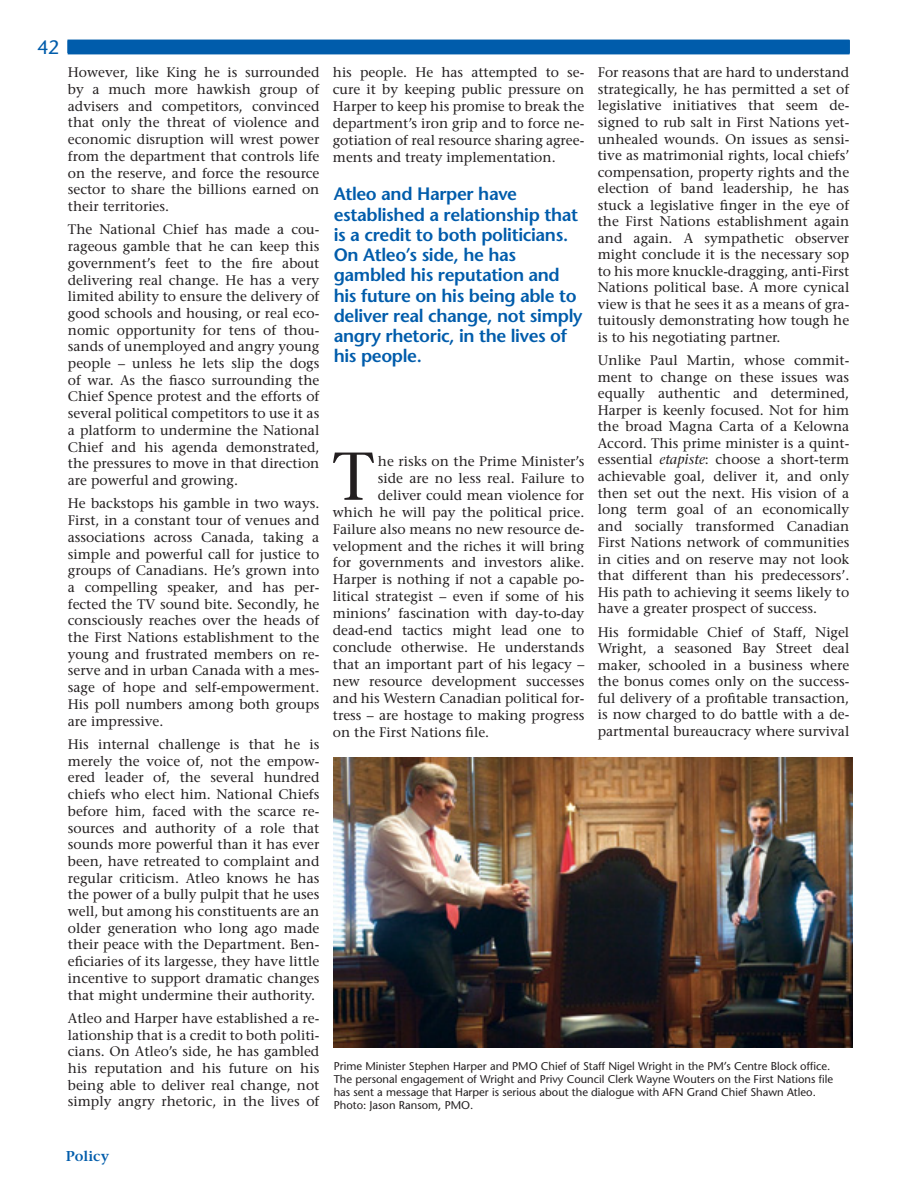
<style>
.page{position:relative;width:918px;height:1188px;background:#fff}
.page>*{position:absolute;margin:0;border:0;box-sizing:border-box;transform-origin:0 0}
.t1{font:67.5px "Stone Serif";color:#231f20}
.t2{font:19.5px "Stone Sans";color:#005cab}
.t3{font:600 18px/20.2px "Stone Sans";letter-spacing:-.02em;color:#005cab}
.t4{font:600 14.25px "Stone Serif";color:#005cab}
.t5{font:13.8px/16.6px "Stone Serif";color:#231f20;text-align:justify}
.t6{font:11.25px/12.8px "Stone Sans";color:#231f20}
.s1{font-style:italic}
</style>
<div class="page">
<div style="left:68px;top:41px;width:782px;height:13px;background:#005cab"></div>
<div style="left:68px;top:40px;width:782px;height:13px;background:#005cab"></div>
<img style="left:334px;top:757px;width:519px;height:291px">
<h2 class="t2" style="left:37px;top:36px;width:23px">42</h2>
<p class="t5" style="left:68px;top:64px;width:253px">However, like King he is surrounded by a much more hawkish group of advisers and competitors, convinced that only the threat of violence and economic disruption will wrest power from the department that controls life on the reserve, and force the resource sector to share the billions earned on their territories.</p>
<p class="t5" style="left:68px;top:221px;width:253px">The National Chief has made a cou&shy;rageous gamble that he can keep this government’s feet to the fire about delivering real change. He has a very limited ability to ensure the delivery of good schools and housing, or real eco&shy;nomic opportunity for tens of thou&shy;sands of unemployed and angry young people – unless he lets slip the dogs of war. As the fiasco surrounding the Chief Spence protest and the efforts of several political competitors to use it as a platform to undermine the National Chief and his agenda demonstrated, the pressures to move in that direction are powerful and growing.</p>
<p class="t5" style="left:68px;top:495px;width:253px">He backstops his gamble in two ways.<br>First, in a constant tour of venues and associations across Canada, taking a simple and powerful call for justice to groups of Canadians. He’s grown into a compelling speaker, and has per&shy;fected the TV sound bite. Secondly, he consciously reaches over the heads of the First Nations establishment to the young and frustrated members on re&shy;serve and in urban Canada with a mes&shy;sage of hope and self-empowerment.<br>His poll numbers among both groups are impressive.</p>
<p class="t5" style="left:68px;top:736px;width:253px">His internal challenge is that he is merely the voice of, not the empow&shy;ered leader of, the several hundred chiefs who elect him. National Chiefs before him, faced with the scarce re&shy;sources and authority of a role that sounds more powerful than it has ever been, have retreated to complaint and regular criticism. Atleo knows he has the power of a bully pulpit that he uses well, but among his constituents are an older generation who long ago made their peace with the Department. Ben&shy;eficiaries of its largesse, they have little incentive to support dramatic changes that might undermine their authority.</p>
<p class="t5" style="left:68px;top:1010px;width:253px">Atleo and Harper have established a re&shy;lationship that is a credit to both politi&shy;cians. On Atleo’s side, he has gambled his reputation and his future on his being able to deliver real change, not simply angry rhetoric, in the lives of</p>
<p class="t5" style="left:333px;top:64px;width:253px">his people. He has attempted to se&shy;cure it by keeping public pressure on Harper to keep his promise to break the department’s iron grip and to force ne&shy;gotiation of real resource sharing agree&shy;ments and treaty implementation.</p>
<p class="t3" style="left:334px;top:184px;width:250px">Atleo and Harper have established a relationship that is a credit to both politicians.<br>On Atleo’s side, he has gambled his reputation and his future on his being able to deliver real change, not simply angry rhetoric, in the lives of his people.</p>
<h1 class="t1" style="left:333px;top:436px;width:43px">T</h1>
<p class="t5" style="left:378px;top:453px;width:208px">he risks on the Prime Minister’s</p>
<p class="t5" style="left:378px;top:470px;width:208px">side are no less real. Failure to</p>
<p class="t5" style="left:378px;top:487px;width:208px">deliver could mean violence for</p>
<p class="t5" style="left:333px;top:504px;width:253px">which he will pay the political price.</p>
<p class="t5" style="left:333px;top:521px;width:253px">Failure also means no new resource de-</p>
<p class="t5" style="left:333px;top:537px;width:253px">velopment and the riches it will bring</p>
<p class="t5" style="left:333px;top:554px;width:253px">for governments and investors alike.</p>
<p class="t5" style="left:333px;top:571px;width:253px">Harper is nothing if not a capable po-</p>
<p class="t5" style="left:333px;top:588px;width:253px">litical strategist – even if some of his</p>
<p class="t5" style="left:333px;top:605px;width:253px">minions’ fascination with day-to-day</p>
<p class="t5" style="left:333px;top:622px;width:253px">dead-end tactics might lead one to</p>
<p class="t5" style="left:333px;top:639px;width:253px">conclude otherwise. He understands</p>
<p class="t5" style="left:333px;top:656px;width:253px">that an important part of his legacy –</p>
<p class="t5" style="left:333px;top:673px;width:253px">new resource development successes</p>
<p class="t5" style="left:333px;top:690px;width:253px">and his Western Canadian political for-</p>
<p class="t5" style="left:333px;top:707px;width:253px">tress – are hostage to making progress</p>
<p class="t5" style="left:333px;top:723px;width:158px">on the First Nations file.</p>
<p class="t5" style="left:598px;top:64px;width:253px">For reasons that are hard to understand strategically, he has permitted a set of legislative initiatives that seem de&shy;signed to rub salt in First Nations yet&shy;unhealed wounds. On issues as sensi&shy;tive as matrimonial rights, local chiefs’ compensation, property rights and the election of band leadership, he has stuck a legislative finger in the eye of the First Nations establishment again and again. A sympathetic observer might conclude it is the necessary sop to his more knuckle-dragging, anti-First Nations political base. A more cynical view is that he sees it as a means of gra&shy;tuitously demonstrating how tough he is to his negotiating partner.</p>
<p class="t5" style="left:598px;top:352px;width:253px">Unlike Paul Martin, whose commit&shy;ment to change on these issues was equally authentic and determined, Harper is keenly focused. Not for him the broad Magna Carta of a Kelowna Accord. This prime minister is a quint&shy;essential <span class="s1">etapiste</span>: choose a short-term achievable goal, deliver it, and only then set out the next. His vision of a long term goal of an economically and socially transformed Canadian First Nations network of communities in cities and on reserve may not look that different than his predecessors’.<br>His path to achieving it seems likely to have a greater prospect of success.</p>
<p class="t5" style="left:598px;top:624px;width:253px">His formidable Chief of Staff, Nigel Wright, a seasoned Bay Street deal maker, schooled in a business where the bonus comes only on the success&shy;ful delivery of a profitable transaction, is now charged to do battle with a de&shy;partmental bureaucracy where survival</p>
<p class="t6" style="left:334px;top:1060px;width:501px">Prime Minister Stephen Harper and PMO Chief of Staff Nigel Wright in the PM’s Centre Block office.<br>The personal engagement of Wright and Privy Council Clerk Wayne Wouters on the First Nations file has sent a message that Harper is serious about the dialogue with AFN Grand Chief Shawn Atleo.<br>Photo: Jason Ransom, PMO.</p>
<p class="t4" style="left:66px;top:1148px;width:45px">Policy</p>
</div>
